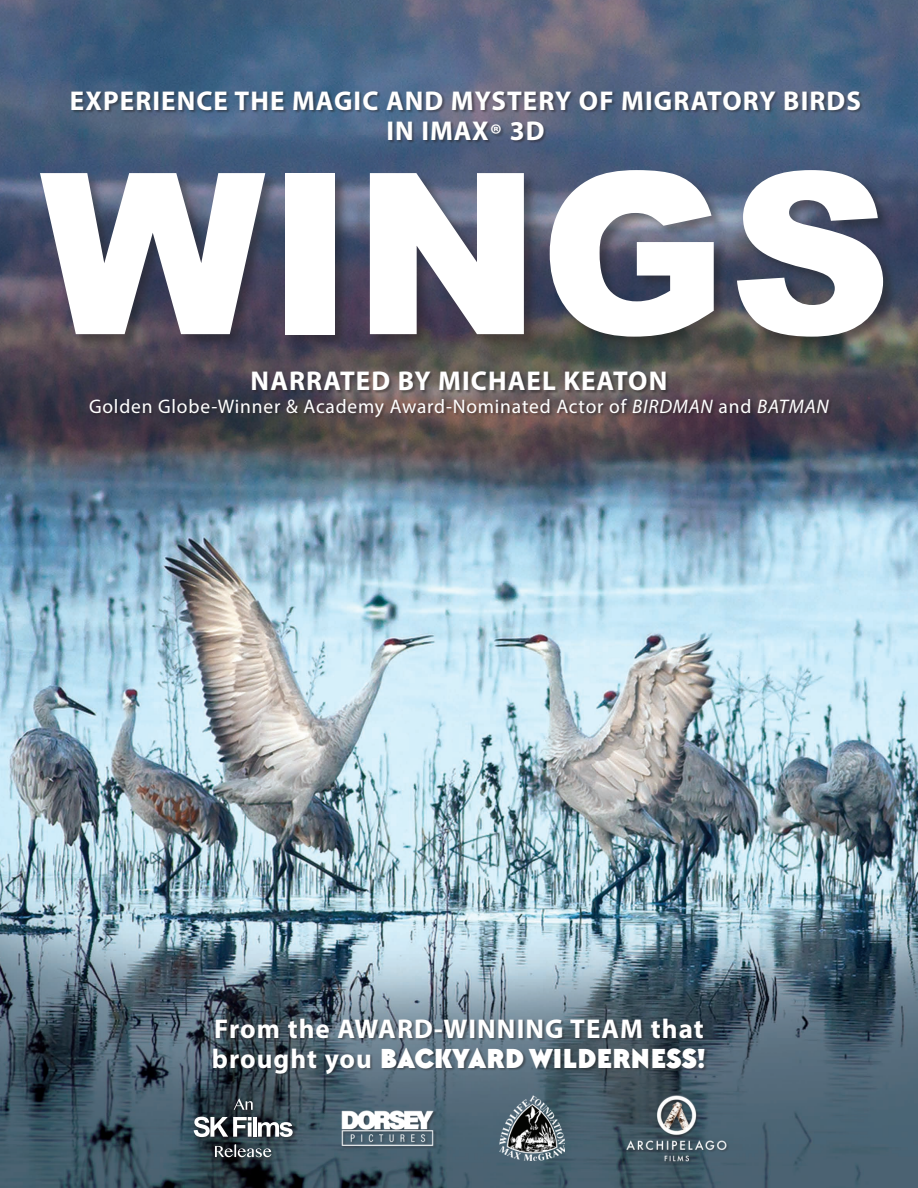
<style>
.page{position:relative;width:918px;height:1188px;background:#fff}
.page>*{position:absolute;margin:0;border:0;box-sizing:border-box;transform-origin:0 0}
.t1{font:700 27.3px/30px "Myriad Pro";letter-spacing:.04em;color:#fff;text-align:center}
.t2{font:900 27.3px "TT Chocolates";letter-spacing:-.03em;color:#fff}
.t3{font:19.65px "Myriad Pro";letter-spacing:.04em;color:#fff}
.s1{font-style:italic}
.s2{font-family:"Myriad Pro";font-weight:700}
</style>
<div class="page">
<img style="left:0;top:0;width:918px;height:1188px">
<div style="left:72px;top:91px;width:791px;height:52px;background:#231f20;opacity:.47"></div>
<div style="left:213px;top:1018px;width:495px;height:59px;background:#231f20;opacity:.47"></div>
<div style="left:90px;top:371px;width:742px;height:49px;background:#231f20;opacity:.47"></div>
<div style="left:548px;top:169px;width:180px;height:182px;background:#231f20;opacity:.43"></div>
<svg style="left:550px;top:170px;width:164px;height:167px"></svg>
<div style="left:736px;top:169px;width:161px;height:182px;background:#231f20;opacity:.43"></div>
<svg style="left:737px;top:170px;width:146px;height:167px"></svg>
<div style="left:40px;top:172px;width:239px;height:176px;background:#231f20;opacity:.43"></div>
<svg style="left:40px;top:173px;width:225px;height:161px"></svg>
<div style="left:283px;top:172px;width:66px;height:176px;background:#231f20;opacity:.43"></div>
<div style="left:285px;top:173px;width:50px;height:161px;background:#fff"></div>
<div style="left:369px;top:172px;width:169px;height:176px;background:#231f20;opacity:.43"></div>
<svg style="left:370px;top:173px;width:154px;height:161px"></svg>
<div style="left:626px;top:1095px;width:103px;height:69px;background:#231f20;opacity:.47"></div>
<img style="left:625px;top:1094px;width:102px;height:68px">
<div style="left:194px;top:1098px;width:102px;height:63px;background:#231f20;opacity:.47"></div>
<svg style="left:194px;top:1117px;width:58px;height:20px"></svg>
<hr style="left:253px;top:1117px;width:4px;height:20px;background:#fff">
<svg style="left:258px;top:1122px;width:35px;height:15px"></svg>
<svg style="left:234px;top:1099px;width:19px;height:11px"></svg>
<svg style="left:215px;top:1144px;width:56px;height:13px"></svg>
<div style="left:342px;top:1110px;width:95px;height:39px;background:#435764"></div>
<img style="left:340px;top:1109px;width:95px;height:38px">
<img style="left:500px;top:1096px;width:64px;height:64px">
<p class="t1" style="left:70px;top:85px;width:793px">EXPERIENCE THE MAGIC AND MYSTERY OF MIGRATORY BIRDS<br>IN IMAX® 3D</p>
<p class="t1" style="left:251px;top:365px;width:418px">NARRATED BY MICHAEL KEATON</p>
<p class="t3" style="left:89px;top:394px;width:741px">Golden Globe-Winner &amp; Academy Award-Nominated Actor of <span class="s1">BIRDMAN</span> and <span class="s1">BATMAN</span></p>
<p class="t1" style="left:214px;top:1013px;width:491px">From the AWARD-WINNING TEAM that</p>
<p class="t2" style="left:212px;top:1040px;width:496px"><span class="s2">brought you</span> BACKYARD WILDERNESS!</p>
</div>
